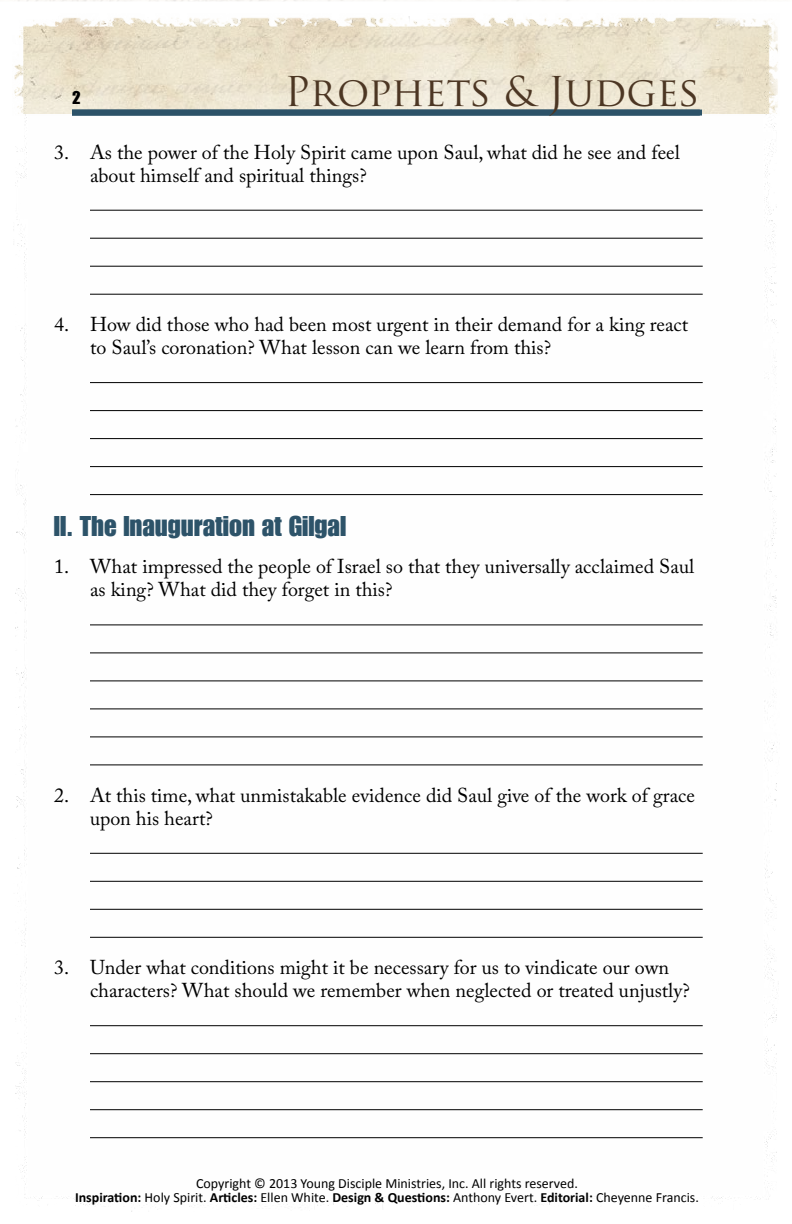
<style>
.page{position:relative;width:792px;height:1224px;background:#fff}
.page>*{position:absolute;margin:0;border:0;box-sizing:border-box;transform-origin:0 0}
.t1{font:40px "Trajan Pro";color:#4d3724}
.t2{font:28px "Genuine";color:#2d5369}
.t3{font:20px/23px "Adobe Caslon Pro";color:#000}
.t4{font:18px "Genuine";color:#000}
.t5{font:14px/14px "Calibri";color:#000;text-align:center}
.s1{font-weight:700}
</style>
<div class="page">
<img style="left:13px;top:16px;width:766px;height:1192px">
<hr style="left:90px;top:210px;width:613px;height:1px;background:#000">
<hr style="left:90px;top:238px;width:613px;height:1px;background:#000">
<hr style="left:90px;top:266px;width:613px;height:1px;background:#000">
<hr style="left:90px;top:294px;width:613px;height:1px;background:#000">
<hr style="left:90px;top:382px;width:613px;height:1px;background:#000">
<hr style="left:90px;top:410px;width:613px;height:1px;background:#000">
<hr style="left:90px;top:438px;width:613px;height:1px;background:#000">
<hr style="left:90px;top:466px;width:613px;height:1px;background:#000">
<hr style="left:90px;top:494px;width:613px;height:1px;background:#000">
<hr style="left:90px;top:624px;width:613px;height:1px;background:#000">
<hr style="left:90px;top:652px;width:613px;height:1px;background:#000">
<hr style="left:90px;top:680px;width:613px;height:1px;background:#000">
<hr style="left:90px;top:708px;width:613px;height:1px;background:#000">
<hr style="left:90px;top:736px;width:613px;height:1px;background:#000">
<hr style="left:90px;top:764px;width:613px;height:1px;background:#000">
<hr style="left:90px;top:853px;width:613px;height:1px;background:#000">
<hr style="left:90px;top:881px;width:613px;height:1px;background:#000">
<hr style="left:90px;top:909px;width:613px;height:1px;background:#000">
<hr style="left:90px;top:937px;width:613px;height:1px;background:#000">
<hr style="left:90px;top:1025px;width:613px;height:1px;background:#000">
<hr style="left:90px;top:1053px;width:613px;height:1px;background:#000">
<hr style="left:90px;top:1081px;width:613px;height:1px;background:#000">
<hr style="left:90px;top:1109px;width:613px;height:1px;background:#000">
<hr style="left:90px;top:1137px;width:613px;height:1px;background:#000">
<h1 class="t1" style="left:285px;top:66px;width:417px">Prophets &amp; Judges</h1>
<p class="t3" style="left:90px;top:140px;width:591px;text-indent:-36px">3. As the power of the Holy Spirit came upon Saul, what did he see and feel about himself and spiritual things?</p>
<p class="t4" style="left:72px;top:87px;width:10px">2</p>
<p class="t3" style="left:90px;top:313px;width:600px;text-indent:-36px">4. How did those who had been most urgent in their demand for a king react to Saul’s coronation? What lesson can we learn from this?</p>
<h2 class="t2" style="left:54px;top:510px;width:294px">II. The Inauguration at Gilgal</h2>
<p class="t3" style="left:90px;top:555px;width:606px;text-indent:-36px">1. What impressed the people of Israel so that they universally acclaimed Saul as king? What did they forget in this?</p>
<p class="t3" style="left:90px;top:783px;width:606px;text-indent:-36px">2. At this time, what unmistakable evidence did Saul give of the work of grace upon his heart?</p>
<p class="t3" style="left:90px;top:956px;width:601px;text-indent:-36px">3. Under what conditions might it be necessary for us to vindicate our own characters? What should we remember when neglected or treated unjustly?</p>
<p class="t5" style="left:75px;top:1177px;width:625px">Copyright © 2013 Young Disciple Ministries, Inc. All rights reserved.<br><span class="s1">Inspiration:</span> Holy Spirit. <span class="s1">Articles:</span> Ellen White. <span class="s1">Design &amp; Questions:</span> Anthony Evert. <span class="s1">Editorial:</span> Cheyenne Francis.</p>
</div>
